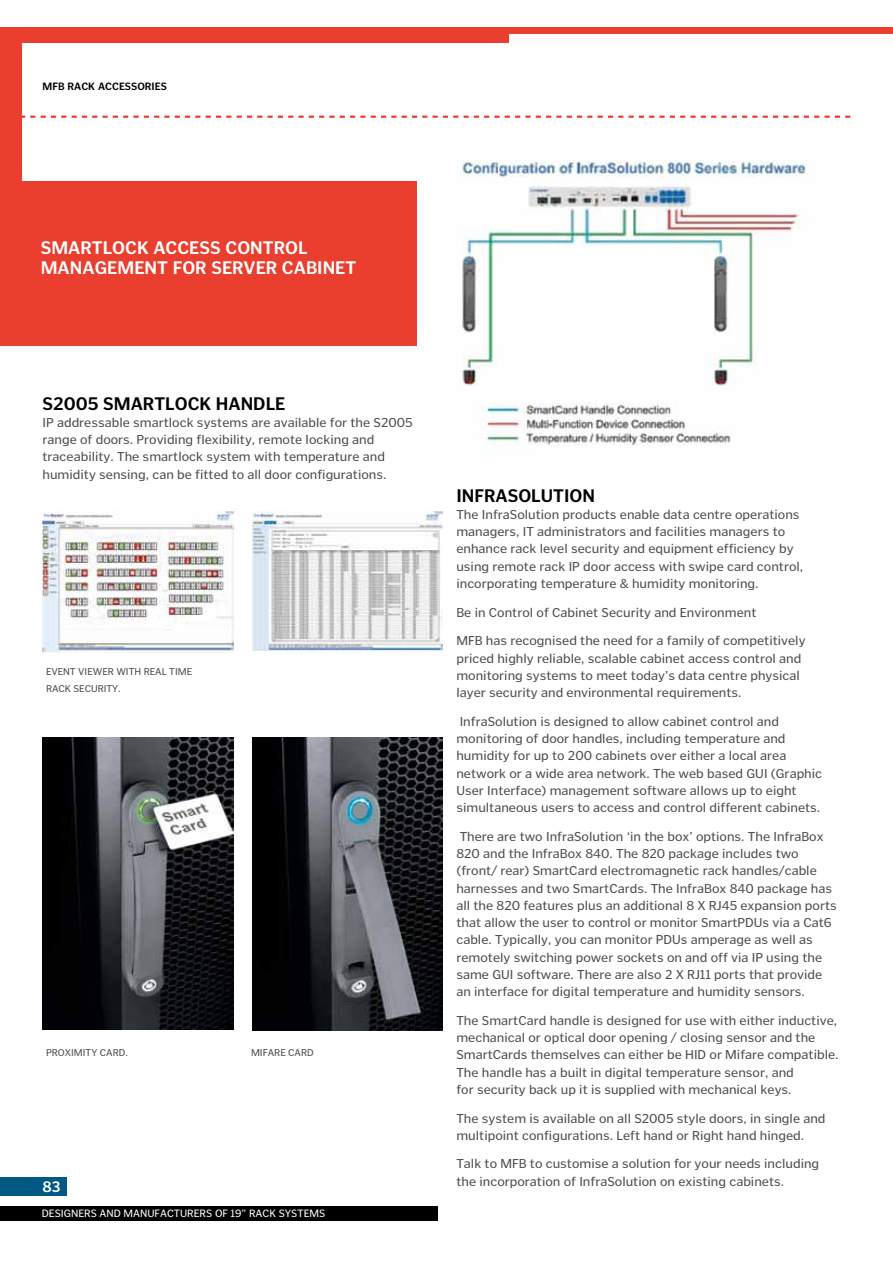
<style>
.page{position:relative;width:893px;height:1263px;background:#fff}
.page>*{position:absolute;margin:0;border:0;box-sizing:border-box;transform-origin:0 0}
.t1{font:700 18px/19.5px "Poynter Text Sans";color:#fff}
.t2{font:700 18px "Poynter Text Sans";color:#000}
.t3{font:700 15px "Poynter Text Sans";color:#fff}
.t4{font:12.75px/17.2px "Poynter Text Sans";color:#4d4d4f}
.t5{font:10.5px "Poynter Text Sans";color:#fff}
.t6{font:700 10.5px "Poynter Text Sans";color:#000}
.t7{font:9.75px/16.5px "Poynter Text Sans";color:#4d4d4f}
</style>
<div class="page">
<div style="left:0;top:1205px;width:437px;height:15px;background:#000"></div>
<div style="left:0;top:1178px;width:67px;height:18px;background:#005983"></div>
<div style="left:0;top:28px;width:508px;height:15px;background:#ea3e2f"></div>
<div style="left:0;top:28px;width:893px;height:6px;background:#ea3e2f"></div>
<div style="left:0;top:28px;width:21px;height:246px;background:#ea3e2f"></div>
<svg style="left:21px;top:116px;width:829px;height:2px"></svg>
<div style="left:0;top:181px;width:416px;height:165px;background:#ea3e2f"></div>
<img style="left:462px;top:161px;width:346px;height:285px">
<img style="left:42px;top:512px;width:191px;height:141px">
<img style="left:42px;top:737px;width:191px;height:293px">
<img style="left:252px;top:512px;width:191px;height:139px">
<img style="left:252px;top:737px;width:191px;height:294px">
<p class="t6" style="left:43px;top:80px;width:8px">MFB</p>
<p class="t6" style="left:68px;top:80px;width:39px">RACKACC</p>
<p class="t6" style="left:119px;top:80px;width:49px">ESSORIES</p>
<h1 class="t1" style="left:41px;top:238px;width:317px;text-indent:62px">LOCK ACCESS CONTROL<br>MANAGEMENT FOR SERVER CABINET</h1>
<h1 class="t1" style="left:41px;top:238px;width:14px">SMART</h1>
<h1 class="t2" style="left:43px;top:393px;width:244px">S2005 SMARTLOCK HANDLE</h1>
<p class="t4" style="left:43px;top:414px;width:372px">IP addressable smartlock systems are available for the S2005 range of doors. Providing flexibility, remote locking and traceability. The smartlock system with temperature and humidity sensing, can be fitted to all door configurations.</p>
<p class="t7" style="left:46px;top:663px;width:148px">Event viewer with real tim e rack</p>
<p class="t7" style="left:74px;top:680px;width:49px">secu rity.</p>
<p class="t7" style="left:46px;top:1044px;width:83px">Proxim ity card.</p>
<p class="t7" style="left:251px;top:1044px;width:64px">MIfare card</p>
<p class="t3" style="left:43px;top:1178px;width:20px">83</p>
<p class="t5" style="left:42px;top:1207px;width:285px">DESIGNERS AND MANUFACTURERS OF 19” RACK SYSTEMS</p>
<h1 class="t2" style="left:456px;top:485px;width:140px">I NFRASOLUTION</h1>
<p class="t4" style="left:456px;top:506px;width:348px">The I nfraSolution products enable data centre operations managers, IT administrators and facilities managers to enhance rack level security and equipment efficiency by using remote rack IP door access with swipe card control, incorporating temperature &amp; humidity monitoring.</p>
<p class="t4" style="left:456px;top:603px;width:302px">Be in Control of Cabinet Security and Environment</p>
<p class="t4" style="left:456px;top:632px;width:351px">MFB has recognised the need for a family of competitively priced highly reliable, scalable cabinet access control and monitoring systems to meet today’s data centre physical layer security and environmental requirements.</p>
<p class="t4" style="left:456px;top:713px;width:367px">I nfraSolution is designed to allow cabinet control and monitoring of door handles, including temperature and humidity for up to 200 cabinets over either a local area network or a wide area network. The web based GUI (Graphic User I nterface) management software allows up to eight simultaneous users to access and control different cabinets.</p>
<p class="t4" style="left:456px;top:828px;width:382px">There are two I nfraSolution ‘in the box’ options. The I nfraBox 820 and the I nfraBox 840. The 820 package includes two (front/ rear) SmartCard electromagnetic rack handles/cable harnesses and two SmartCards. The I nfraBox 840 package has all the 820 features plus an additional 8 X RJ45 expansion ports that allow the user to control or monitor SmartPDUs via a Cat6 cable. Typically, you can monitor PDUs amperage as well as remotely switching power sockets on and off via IP using the same GUI software. There are also 2 X RJ11 ports that provide an interface for digital temperature and humidity sensors.</p>
<p class="t4" style="left:456px;top:1012px;width:384px">The SmartCard handle is designed for use with either inductive, mechanical or optical door opening / closing sensor and the SmartCards themselves can either be HID or Mifare compatible.<br>The handle has a built in digital temperature sensor, and<br>for security back up it is supplied with mechanical keys.</p>
<p class="t4" style="left:456px;top:1109px;width:371px">The system is available on all S2005 style doors, in single and multipoint configurations. Left hand or Right hand hinged.</p>
<p class="t4" style="left:456px;top:1155px;width:364px">Talk to MFB to customise a solution for your needs including the incorporation of I nfraSolution on existing cabinets.</p>
</div>
